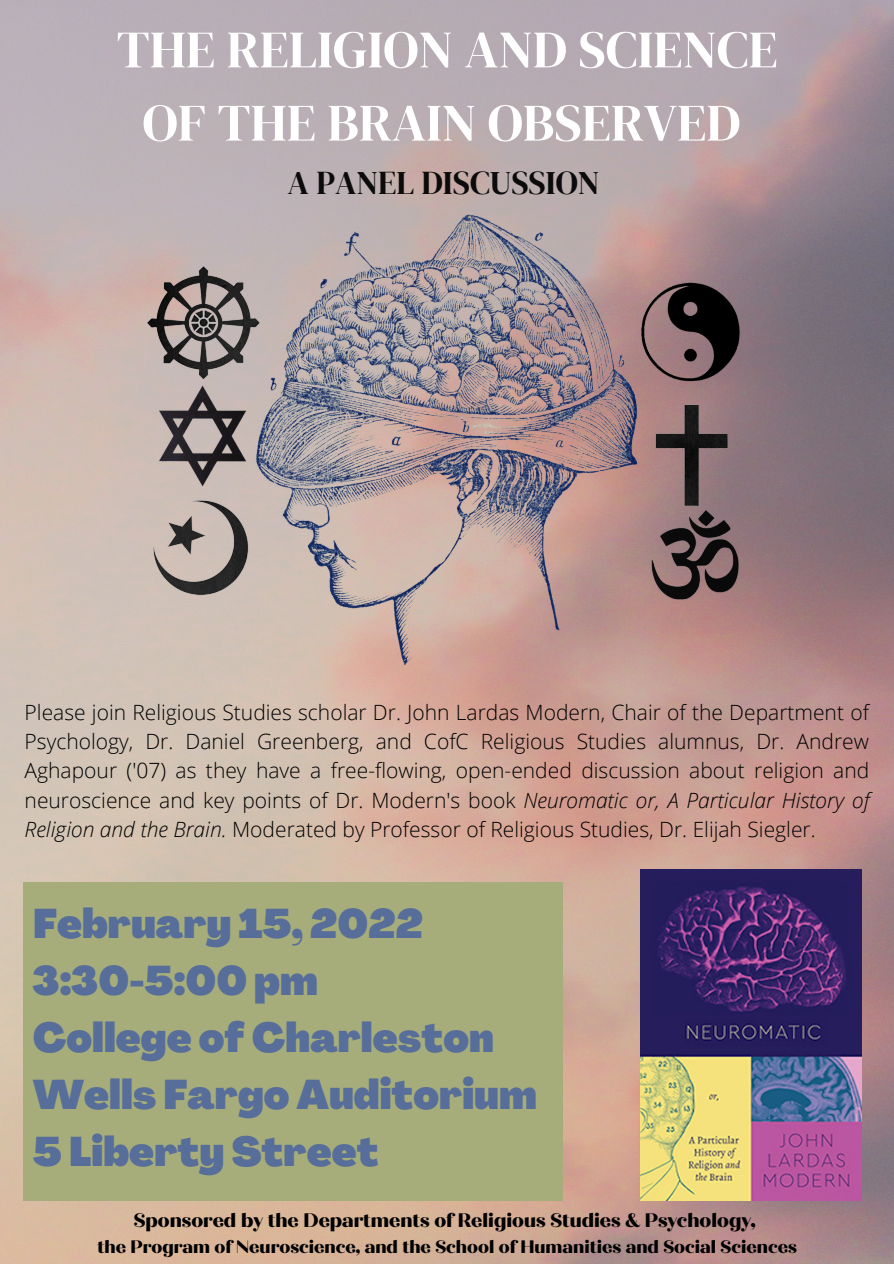
<style>
.page{position:relative;width:894px;height:1264px;background:#fff}
.page>*{position:absolute;margin:0;border:0;box-sizing:border-box;transform-origin:0 0}
.t1{font:52.5px "DM Serif Display";color:#fff}
.t2{font:900 40.65px "Agrandir";color:#576e9a}
.t3{font:33px "DM Serif Display";color:#0b0b0b}
.t4{font:300 21px/29.2px "Open Sans";color:#000;text-align:justify}
.t5{font:800 19.5px "Quiche Display";color:#000}
.t6{font:800 18px "Quiche Display";color:#000}
.s1{font-style:italic}
</style>
<div class="page">
<img style="left:0;top:0;width:893px;height:1263px">
<img style="left:145px;top:384px;width:106px;height:107px">
<img style="left:127px;top:247px;width:124px;height:137px">
<img style="left:643px;top:385px;width:107px;height:106px">
<img style="left:139px;top:491px;width:112px;height:114px">
<img style="left:643px;top:491px;width:108px;height:141px">
<img style="left:643px;top:281px;width:99px;height:104px">
<img style="left:251px;top:204px;width:392px;height:471px">
<img style="left:640px;top:869px;width:221px;height:331px">
<div style="left:23px;top:882px;width:540px;height:319px;background:#a6ad7a"></div>
<p class="t1" style="left:117px;top:13px;width:662px">THE RELIGION AND SCIENCE</p>
<p class="t1" style="left:142px;top:86px;width:599px">OF THE BRAIN OBSERVED</p>
<p class="t3" style="left:287px;top:159px;width:313px">A PANEL DISCUSSION</p>
<p class="t4" style="left:25px;top:697px;width:846px">Please join Religious Studies scholar Dr. John Lardas Modern, Chair of the Department of Psychology, Dr. Daniel Greenberg, and CofC Religious Studies alumnus, Dr. Andrew Aghapour ('07) as they have a free-flowing, open-ended discussion about religion and neuroscience and key points of Dr. Modern's book <span class="s1">Neuromatic or, A Particular History of Religion and the Brain.</span> Moderated by Professor of Religious Studies, Dr. Elijah Siegler.</p>
<p class="t2" style="left:33px;top:907px;width:391px">February 15, 2022</p>
<p class="t2" style="left:33px;top:964px;width:286px">3:30-5:00 pm</p>
<p class="t2" style="left:33px;top:1021px;width:462px">College of Charleston</p>
<p class="t2" style="left:33px;top:1078px;width:505px">Wells Fargo Auditorium</p>
<p class="t2" style="left:33px;top:1135px;width:347px">5 Liberty Street</p>
<p class="t5" style="left:134px;top:1208px;width:623px">Sponsored by the Departments of Religious Studies &amp; Psychology,</p>
<p class="t6" style="left:97px;top:1236px;width:700px">the Program of Neuroscience, and the School of Humanities and Social Sciences</p>
</div>
